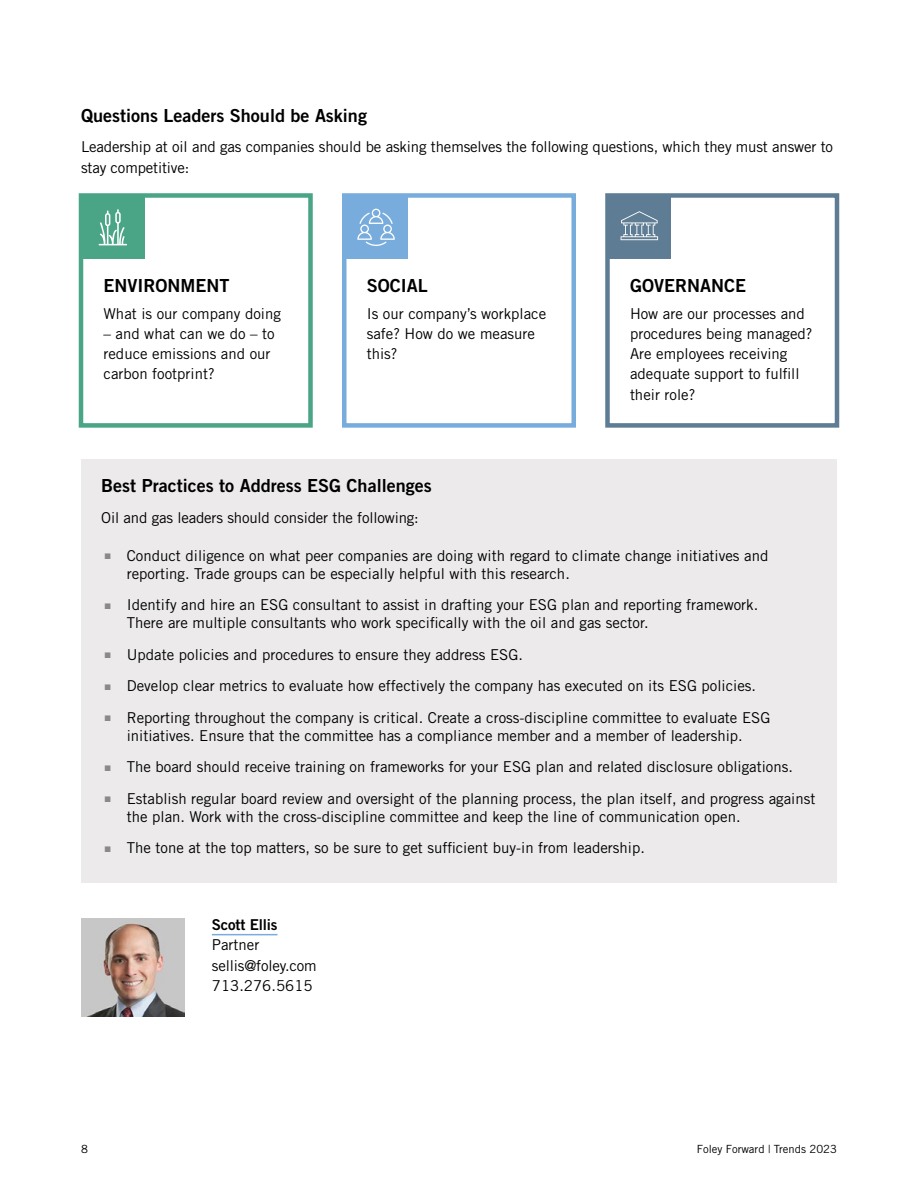
<style>
.page{position:relative;width:918px;height:1188px;background:#fff}
.page>*{position:absolute;margin:0;border:0;box-sizing:border-box;transform-origin:0 0}
.t1{font:18px "Trade Gothic LT Std Bd 2";color:#000}
.t2{font:15px/20.2px "Trade Gothic LT Std";color:#000}
.t3{font:15px "Trade Gothic LT Std Bd 2";letter-spacing:-.01em;color:#000}
.t4{font:11.25px "Trade Gothic LT Std";color:#000}
.s1{font-family:"Arial";font-size:12px;color:#8a888a}
</style>
<div class="page">
<hr style="left:212px;top:934px;width:65px;height:1px;background:#78acdd">
<img style="left:81px;top:918px;width:104px;height:99px">
<div style="left:79px;top:193px;width:234px;height:235px;border:4px solid #49a586"></div>
<div style="left:81px;top:459px;width:756px;height:424px;background:#eceaea"></div>
<div style="left:342px;top:193px;width:234px;height:235px;border:4px solid #78acdd"></div>
<div style="left:605px;top:193px;width:234px;height:235px;border:4px solid #5e7d94"></div>
<div style="left:81px;top:195px;width:64px;height:64px;background:#49a586"></div>
<svg style="left:99px;top:209px;width:28px;height:36px"></svg>
<div style="left:344px;top:195px;width:64px;height:64px;background:#78acdd"></div>
<svg style="left:357px;top:209px;width:38px;height:37px"></svg>
<div style="left:608px;top:195px;width:63px;height:64px;background:#5e7d94"></div>
<svg style="left:621px;top:211px;width:37px;height:29px"></svg>
<p class="t1" style="left:81px;top:104px;width:288px">Questions Leaders Should be Asking</p>
<p class="t2" style="left:81px;top:137px;width:754px">Leadership at oil and gas companies should be asking themselves the following questions, which they must answer to stay competitive:</p>
<p class="t1" style="left:104px;top:274px;width:127px">ENVIRONMENT</p>
<p class="t2" style="left:104px;top:303px;width:179px">What is our company doing</p>
<p class="t2" style="left:104px;top:323px;width:173px">– and what can we do – to reduce emissions and our carbon footprint?</p>
<p class="t1" style="left:367px;top:274px;width:63px">SOCIAL</p>
<p class="t2" style="left:367px;top:303px;width:181px">Is our company’s workplace safe? How do we measure this?</p>
<p class="t1" style="left:630px;top:274px;width:118px">GOVERNANCE</p>
<p class="t2" style="left:630px;top:303px;width:184px">How are our processes and procedures being managed?<br>Are employees receiving adequate support to fulfill their role?</p>
<p class="t1" style="left:101px;top:475px;width:332px">Best Practices to Address ESG Challenges</p>
<p class="t2" style="left:101px;top:507px;width:319px">Oil and gas leaders should consider the following:</p>
<p class="t2" style="left:127px;top:546px;width:643px;line-height:18px;text-indent:-22px"><span class="s1">■</span> Conduct diligence on what peer companies are doing with regard to climate change initiatives and reporting. Trade groups can be especially helpful with this research.</p>
<p class="t2" style="left:127px;top:596px;width:633px;line-height:18px;text-indent:-22px"><span class="s1">■</span> Identify and hire an ESG consultant to assist in drafting your ESG plan and reporting framework.<br>There are multiple consultants who work specifically with the oil and gas sector.</p>
<p class="t2" style="left:104px;top:644px;width:420px"><span class="s1">■</span> Update policies and procedures to ensure they address ESG.</p>
<p class="t2" style="left:104px;top:676px;width:653px"><span class="s1">■</span> Develop clear metrics to evaluate how effectively the company has executed on its ESG policies.</p>
<p class="t2" style="left:104px;top:708px;width:668px;line-height:18px;text-align:center"><span class="s1">■</span> Reporting throughout the company is critical. Create a cross-discipline committee to evaluate ESG initiatives. Ensure that the committee has a compliance member and a member of leadership.</p>
<p class="t2" style="left:104px;top:757px;width:690px"><span class="s1">■</span> The board should receive training on frameworks for your ESG plan and related disclosure obligations.</p>
<p class="t2" style="left:127px;top:789px;width:690px;line-height:18px;text-indent:-22px"><span class="s1">■</span> Establish regular board review and oversight of the planning process, the plan itself, and progress against the plan. Work with the cross-discipline committee and keep the line of communication open.</p>
<p class="t2" style="left:104px;top:838px;width:542px"><span class="s1">■</span> The tone at the top matters, so be sure to get sufficient buy-in from leadership.</p>
<p class="t3" style="left:212px;top:916px;width:67px">Scott Ellis</p>
<p class="t2" style="left:212px;top:935px;width:106px">Partner sellis@foley.com<br>713.276.5615</p>
<p class="t4" style="left:81px;top:1142px;width:8px">8</p>
<p class="t4" style="left:697px;top:1142px;width:142px">Foley Forward | Trends 2023</p>
</div>
